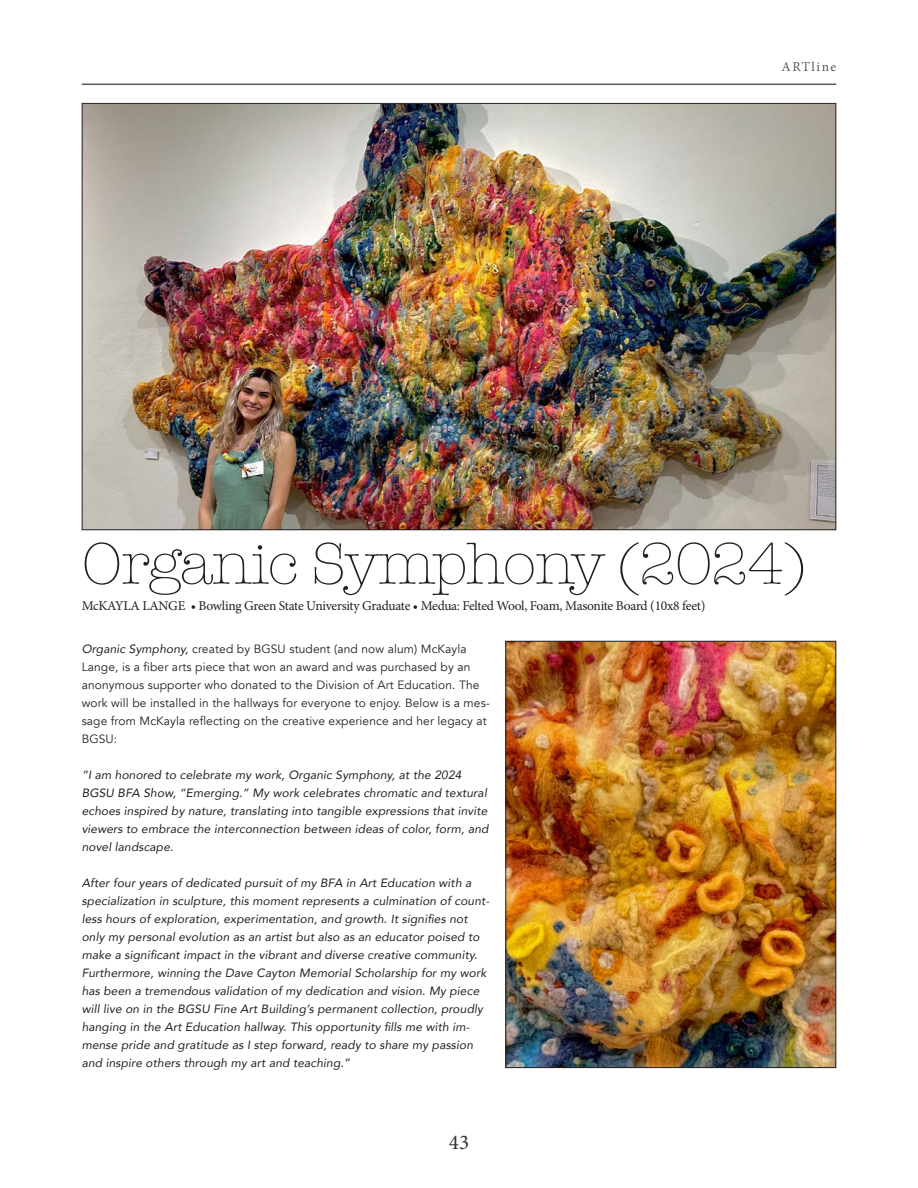
<style>
.page{position:relative;width:918px;height:1188px;background:#fff}
.page>*{position:absolute;margin:0;border:0;box-sizing:border-box;transform-origin:0 0}
.Small_Title{font:300 60px "American Typewriter";letter-spacing:-.02em;color:#231f20}
.t1{font:21px "Minion Pro";color:#2d323b}
.t2{font:13.5px "Minion Pro";letter-spacing:-.025em;color:#231f20}
.t3{font:13.5px "Minion Pro";letter-spacing:.11em;color:#57585a}
.t4{font:italic 12px/18px "Avenir";letter-spacing:.01em;color:#231f20}
.t5{font:12px/18px "Avenir";letter-spacing:.01em;color:#231f20}
.s1{font-style:italic}
</style>
<div class="page">
<hr style="left:82px;top:84px;width:754px;height:1px;background:#57585a">
<img style="left:84px;top:105px;width:750px;height:423px">
<img style="left:507px;top:643px;width:327px;height:423px">
<div style="left:505px;top:641px;width:331px;height:427px;border:1px solid #231f20"></div>
<p class="t3" style="left:782px;top:57px;width:56px">ARTline</p>
<p class="Small_Title" style="left:82px;top:520px;width:726px">Organic Symphony (2024)</p>
<p class="t2" style="left:82px;top:597px;width:625px">McKAYLA LANGE • Bowling Green State University Graduate • Medua: Felted Wool, Foam, Masonite Board (10x8 feet)</p>
<p class="t5" style="left:82px;top:640px;width:410px"><span class="s1">Organic Symphony,</span> created by BGSU student (and now alum) McKayla Lange, is a fiber arts piece that won an award and was purchased by an anonymous supporter who donated to the Division of Art Education. The work will be installed in the hallways for everyone to enjoy. Below is a mes&shy;sage from McKayla reflecting on the creative experience and her legacy at BGSU:</p>
<p class="t4" style="left:82px;top:766px;width:408px">“I am honored to celebrate my work, Organic Symphony, at the 2024<br>BGSU BFA Show, “Emerging.” My work celebrates chromatic and textural echoes inspired by nature, translating into tangible expressions that invite viewers to embrace the interconnection between ideas of color, form, and novel landscape.</p>
<p class="t4" style="left:82px;top:874px;width:409px">After four years of dedicated pursuit of my BFA in Art Education with a specialization in sculpture, this moment represents a culmination of count&shy;less hours of exploration, experimentation, and growth. It signifies not only my personal evolution as an artist but also as an educator poised to make a significant impact in the vibrant and diverse creative community.<br>Furthermore, winning the Dave Cayton Memorial Scholarship for my work has been a tremendous validation of my dedication and vision. My piece will live on in the BGSU Fine Art Building’s permanent collection, proudly hanging in the Art Education hallway. This opportunity fills me with im&shy;mense pride and gratitude as I step forward, ready to share my passion and inspire others through my art and teaching.”</p>
<h2 class="t1" style="left:449px;top:1128px;width:22px">43</h2>
</div>
